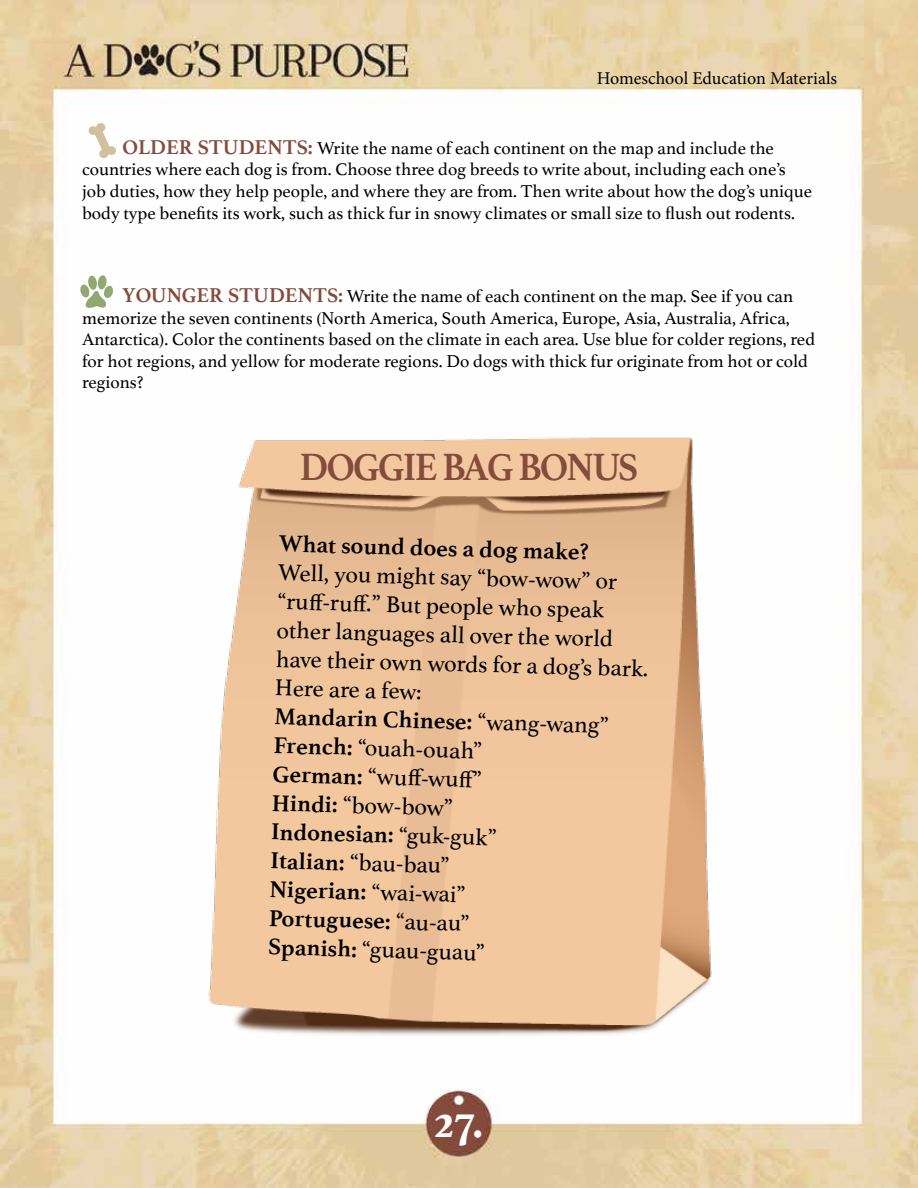
<style>
.page{position:relative;width:918px;height:1188px;background:#fff}
.page>*{position:absolute;margin:0;border:0;box-sizing:border-box;transform-origin:0 0}
.t1{font:700 48px "Athelas";color:#fff}
.t2{font:700 39.9px "Athelas";letter-spacing:-.04em;color:#834c3c;scale:.94 1}
.t3{font:24px/28.8px "Athelas";color:#000}
.t4{font:700 24px "Athelas";color:#000}
.t5{font:18px/21.6px "Athelas";color:#000}
.t6{font:18px "Minion Pro";letter-spacing:-.005em;color:#000}
.s1{font-weight:700;font-size:21px;color:#834c3c}
.s2{font-weight:700}
</style>
<div class="page">
<img style="left:0;top:0;width:918px;height:1188px">
<svg style="left:88px;top:122px;width:29px;height:37px"></svg>
<img style="left:177px;top:413px;width:564px;height:658px">
<svg style="left:80px;top:275px;width:34px;height:34px"></svg>
<p class="t6" style="left:597px;top:66px;width:242px">Homeschool Education Materials</p>
<p class="t5" style="left:82px;top:137px;width:732px;text-indent:40px"><span class="s1">OLDER STUDENTS:</span> Write the name of each continent on the map and include the countries where each dog is from. Choose three dog breeds to write about, including each one’s job duties, how they help people, and where they are from. Then write about how the dog’s unique body type benefits its work, such as thick fur in snowy climates or small size to flush out rodents.</p>
<p class="t5" style="left:82px;top:285px;width:735px;text-indent:41px"><span class="s1">YOUNGER STUDENTS:</span> Write the name of each continent on the map. See if you can memorize the seven continents (North America, South America, Europe, Asia, Australia, Africa, Antarctica). Color the continents based on the climate in each area. Use blue for colder regions, red for hot regions, and yellow for moderate regions. Do dogs with thick fur originate from hot or cold regions?</p>
<h2 class="t2" style="left:300px;top:435px;width:362px">DOGGIE BAG BONUS</h2>
<h3 class="t4" style="left:279px;top:525px;width:311px;rotate:1deg">What sound does a dog make?</h3>
<p class="t3" style="left:275px;top:559px;width:377px;rotate:1deg">Well, you might say “bow-wow” or “ruff -ruff .” But people who speak other languages all over the world have their own words for a dog’s bark.<br>Here are a few:<br><span class="s2">Mandarin Chinese:</span> “wang-wang”<br><span class="s2">French:</span> “ouah-ouah”<br><span class="s2">German:</span> “wuff -wuff ”<br><span class="s2">Hindi:</span> “bow-bow”<br><span class="s2">Indonesian:</span> “guk-guk”<br><span class="s2">Italian:</span> “bau-bau”<br><span class="s2">Nigerian:</span> “wai-wai”<br><span class="s2">Portuguese:</span> “au-au”<br><span class="s2">Spanish:</span> “guau-guau”</p>
<h1 class="t1" style="left:434px;top:1082px;width:51px">27.</h1>
</div>
